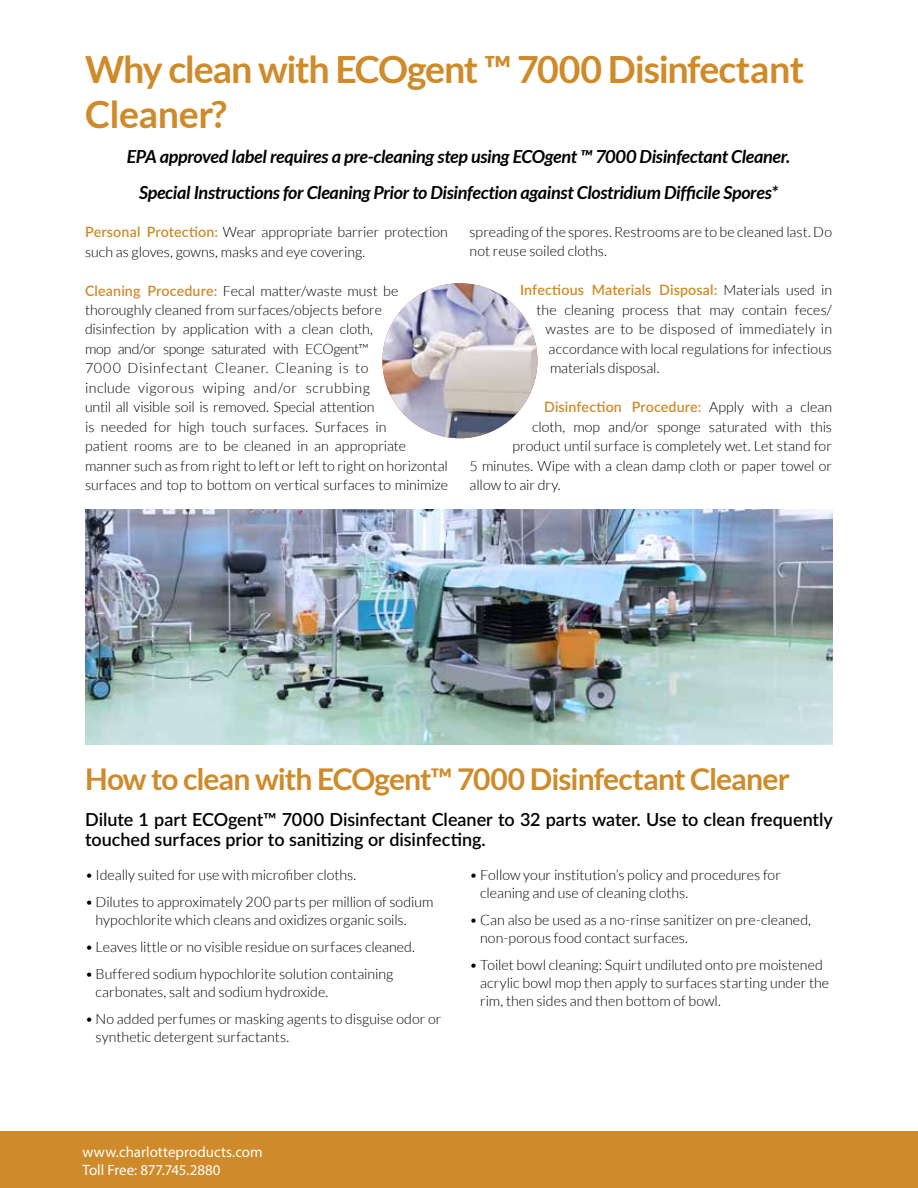
<style>
.page{position:relative;width:918px;height:1188px;background:#fff}
.page>*{position:absolute;margin:0;border:0;box-sizing:border-box;transform-origin:0 0}
.t1{font:700 37.5px/45px "Lato";letter-spacing:-.03em;color:#cf8a29}
.t2{font:700 30px "Lato";letter-spacing:-.03em;color:#cf8a29}
.t3{font:italic 700 18px/36px "Lato";letter-spacing:-.015em;color:#000;text-align:center}
.t4{font:600 18px/19.5px "Lato";color:#000}
.t5{font:15px/18px "Myriad Pro";color:#fff}
.t6{font:300 14.25px/19.5px "Lato";color:#000}
.t7{font:600 14.25px "Lato";letter-spacing:.01em;color:#cf8a29}
.t8{font:300 14.25px "Lato";letter-spacing:.02em;color:#000}
.s1{font-weight:600;color:#cf8a29}
.s2{font-weight:300;color:#000}
</style>
<div class="page">
<img style="left:85px;top:509px;width:748px;height:235px">
<img style="left:382px;top:283px;width:155px;height:155px;border-radius:78px">
<div style="left:0;top:1131px;width:918px;height:57px;background:#cf8a29"></div>
<h1 class="t1" style="left:85px;top:46px;width:721px">Why clean with ECOgent ™ 7000 Disinfectant<br>Cleaner?</h1>
<p class="t3" style="left:127px;top:139px;width:665px">EPA approved label requires a pre-cleaning step using ECOgent ™ 7000 Disinfectant Cleaner.<br>Special Instructions for Cleaning Prior to Disinfection against Clostridium Difficile Spores*</p>
<p class="t6" style="left:85px;top:222px;width:364px"><span class="s1">Personal Protection:</span> Wear appropriate barrier protection such as gloves, gowns, masks and eye covering.</p>
<p class="t6" style="left:85px;top:281px;width:365px"><span class="s1">Cleaning Procedure:</span> Fecal matter/waste must be thoroughly cleaned from surfaces/objects before disinfection by application with a clean cloth,<br>mop and/or sponge saturated with ECOgent™<br>7000 Disinfectant Cleaner. Cleaning is to<br>include vigorous wiping and/or scrubbing<br>until all visible soil is removed. Special attention<br>is needed for high touch surfaces. Surfaces in<br>patient rooms are to be cleaned in an appropriate manner such as from right to left or Ieft to right on horizontal surfaces and top to bottom on vertical surfaces to minimize</p>
<p class="t6" style="left:470px;top:222px;width:364px">spreading of the spores. Restrooms are to be cleaned last. Do not reuse soiled cloths.</p>
<p class="t7" style="left:520px;top:280px;width:314px">Infectious Materials Disposal: <span class="s2">Materials used in</span></p>
<p class="t6" style="left:537px;top:300px;width:297px">the cleaning process that may contain feces/</p>
<p class="t8" style="left:546px;top:322px;width:288px">wastes are to be disposed of immediately in</p>
<p class="t6" style="left:549px;top:339px;width:285px">accordance with local regulations for infectious</p>
<p class="t6" style="left:550px;top:359px;width:111px">materials disposal.</p>
<p class="t7" style="left:544px;top:397px;width:289px">Disinfection Procedure: <span class="s2">Apply with a clean</span></p>
<p class="t6" style="left:532px;top:417px;width:301px">cloth, mop and/or sponge saturated with this</p>
<p class="t6" style="left:513px;top:437px;width:321px">product until surface is completely wet. Let stand for</p>
<p class="t6" style="left:470px;top:456px;width:364px">5 minutes. Wipe with a clean damp cloth or paper towel or</p>
<p class="t6" style="left:470px;top:476px;width:93px">allow to air dry.</p>
<h2 class="t2" style="left:85px;top:762px;width:706px">How to clean with ECOgent™ 7000 Disinfectant Cleaner</h2>
<p class="t4" style="left:85px;top:809px;width:749px">Dilute 1 part ECOgent™ 7000 Disinfectant Cleaner to 32 parts water. Use to clean frequently touched surfaces prior to sanitizing or disinfecting.</p>
<p class="t6" style="left:85px;top:865px;width:273px">• Ideally suited for use with microfiber cloths.</p>
<p class="t6" style="left:96px;top:893px;width:339px;line-height:18px;text-indent:-11px">• Dilutes to approximately 200 parts per million of sodium hypochlorite which cleans and oxidizes organic soils.</p>
<p class="t6" style="left:85px;top:937px;width:331px">• Leaves little or no visible residue on surfaces cleaned.</p>
<p class="t6" style="left:96px;top:965px;width:299px;line-height:18px;text-indent:-11px">• Buffered sodium hypochlorite solution containing carbonates, salt and sodium hydroxide.</p>
<p class="t6" style="left:96px;top:1010px;width:348px;line-height:18px;text-indent:-11px">• No added perfumes or masking agents to disguise odor or synthetic detergent surfactants.</p>
<p class="t6" style="left:480px;top:866px;width:302px;line-height:18px;text-indent:-11px">• Follow your institution’s policy and procedures for cleaning and use of cleaning cloths.</p>
<p class="t6" style="left:480px;top:911px;width:332px;line-height:18px;text-indent:-11px">• Can also be used as a no-rinse sanitizer on pre-cleaned, non-porous food contact surfaces.</p>
<p class="t6" style="left:480px;top:956px;width:351px;line-height:18px;text-indent:-11px">• Toilet bowl cleaning: Squirt undiluted onto pre moistened acrylic bowl mop then apply to surfaces starting under the rim, then sides and then bottom of bowl.</p>
<p class="t5" style="left:82px;top:1143px;width:182px">www.charlotteproducts.com<br>Toll Free: 877.745.2880</p>
</div>
